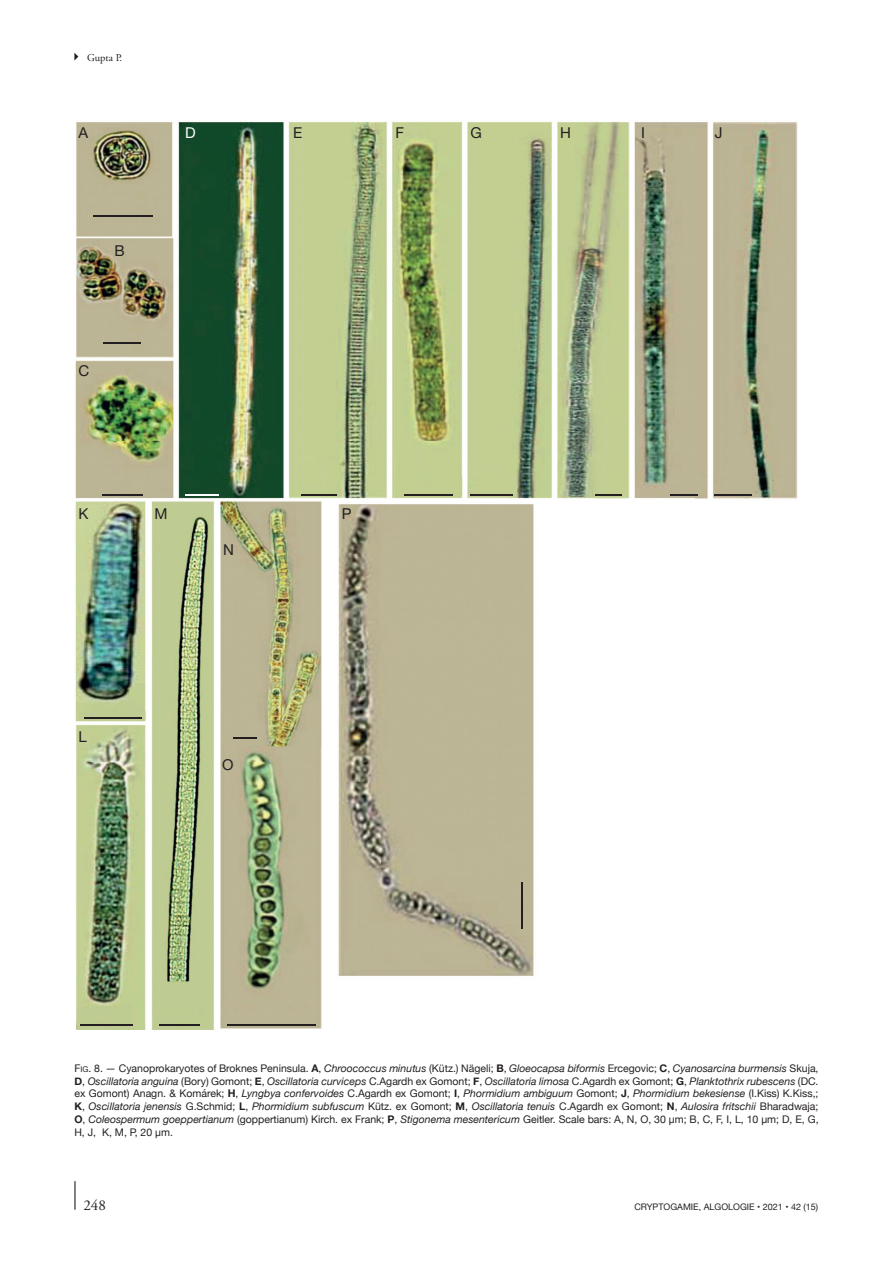
<style>
.page{position:relative;width:893px;height:1263px;background:#fff}
.page>*{position:absolute;margin:0;border:0;box-sizing:border-box;transform-origin:0 0}
.t1{font:15px "Helvetica Neue";color:#231f20}
.t2{font:15px "Adobe Garamond Pro";color:#231f20}
.t3{font:15px "Helvetica Neue";color:#fff}
.t4{font:10.5px/12.8px "Helvetica Neue";color:#231f20;text-align:justify}
.t5{font:10.5px "Adobe Garamond Pro";color:#231f20}
.t6{font:9px "Helvetica Neue";color:#231f20}
.s1{font-style:inherit}
.s2{font-size:7.8px}
.s3{font-weight:700}
.s4{font-style:italic}
</style>
<div class="page">
<hr style="left:74px;top:1181px;width:2px;height:29px;background:#231f20">
<svg style="left:74px;top:53px;width:4px;height:8px"></svg>
<img style="left:75px;top:121px;width:722px;height:908px">
<hr style="left:93px;top:215px;width:59px;height:2px;background:#231f20">
<hr style="left:103px;top:343px;width:38px;height:1px;background:#231f20">
<hr style="left:102px;top:494px;width:41px;height:1px;background:#231f20">
<hr style="left:185px;top:494px;width:33px;height:1px;background:#fff">
<hr style="left:301px;top:494px;width:36px;height:1px;background:#231f20">
<hr style="left:405px;top:494px;width:48px;height:1px;background:#231f20">
<hr style="left:470px;top:494px;width:43px;height:1px;background:#231f20">
<svg style="left:596px;top:494px;width:26px;height:1px"></svg>
<svg style="left:671px;top:494px;width:27px;height:1px"></svg>
<hr style="left:715px;top:494px;width:37px;height:1px;background:#231f20">
<hr style="left:521px;top:882px;width:2px;height:47px;background:#231f20">
<hr style="left:84px;top:717px;width:57px;height:2px;background:#231f20">
<hr style="left:159px;top:1024px;width:41px;height:2px;background:#231f20">
<hr style="left:227px;top:1024px;width:89px;height:2px;background:#231f20">
<hr style="left:80px;top:1024px;width:52px;height:2px;background:#231f20">
<hr style="left:233px;top:737px;width:23px;height:2px;background:#231f20">
<p class="t5" style="left:87px;top:51px;width:37px">Gupta P.</p>
<p class="t1" style="left:79px;top:122px;width:11px">A</p>
<p class="t1" style="left:114px;top:240px;width:12px">B</p>
<p class="t1" style="left:79px;top:360px;width:12px">C</p>
<p class="t3" style="left:185px;top:122px;width:12px">D</p>
<p class="t1" style="left:293px;top:122px;width:11px">E</p>
<p class="t1" style="left:395px;top:122px;width:10px">F</p>
<p class="t1" style="left:470px;top:122px;width:13px">G</p>
<p class="t1" style="left:560px;top:122px;width:12px">H</p>
<p class="t1" style="left:641px;top:122px;width:5px">I</p>
<p class="t1" style="left:715px;top:122px;width:9px">J</p>
<p class="t1" style="left:79px;top:503px;width:12px">K</p>
<p class="t1" style="left:155px;top:503px;width:15px">M</p>
<p class="t1" style="left:223px;top:539px;width:12px">N</p>
<p class="t1" style="left:342px;top:503px;width:11px">P</p>
<p class="t1" style="left:79px;top:726px;width:10px">L</p>
<p class="t1" style="left:222px;top:753px;width:13px">O</p>
<p class="t4" style="left:74px;top:1062px;width:746px"><span class="s1">F</span><span class="s2">ig</span><span class="s1">. 8</span>. — Cyanoprokaryotes of Broknes Peninsula. <span class="s3">A</span>, <span class="s4">Chroococcus minutus</span> (Kütz.) Nägeli; <span class="s3">B</span>, <span class="s4">Gloeocapsa biformis</span> Ercegovic; <span class="s3">C</span>, <span class="s4">Cyanosarcina burmensis</span> Skuja, <span class="s3">D</span>, <span class="s4">Oscillatoria anguina</span> (Bory) Gomont; <span class="s3">E</span>, <span class="s4">Oscillatoria curviceps</span> C.Agardh ex Gomont; <span class="s3">F</span>, <span class="s4">Oscillatoria limosa</span> C.Agardh ex Gomont; <span class="s3">G</span>, <span class="s4">Planktothrix rubescens</span> (DC. ex Gomont) Anagn. &amp; Komárek; <span class="s3">H</span>, <span class="s4">Lyngbya confervoides</span> C.Agardh ex Gomont; <span class="s3">I</span>, <span class="s4">Phormidium ambiguum</span> Gomont; <span class="s3">J</span>, <span class="s4">Phormidium bekesiense</span> (I.Kiss) K.Kiss,; <span class="s3">K</span>, <span class="s4">Oscillatoria jenensis</span> G.Schmid; <span class="s3">L</span>, <span class="s4">Phormidium subfuscum</span> Kütz. ex Gomont; <span class="s3">M</span>, <span class="s4">Oscillatoria tenuis</span> C.Agardh ex Gomont; <span class="s3">N</span>, <span class="s4">Aulosira fritschii</span> Bharadwaja; <span class="s3">O</span>, <span class="s4">Coleospermum goeppertianum</span> (goppertianum) Kirch. ex Frank; <span class="s3">P</span>, <span class="s4">Stigonema mesentericum</span> Geitler. Scale bars: A, N, O, 30 µm; B, C, F, I, L, 10 µm; D, E, G, H, J, K, M, P, 20 µm.</p>
<h1 class="t2" style="left:83px;top:1196px;width:24px">248</h1>
<p class="t6" style="left:634px;top:1200px;width:185px">CRYPTOGAMIE, ALGOLOGIE • 2021 • 42 (15)</p>
</div>
